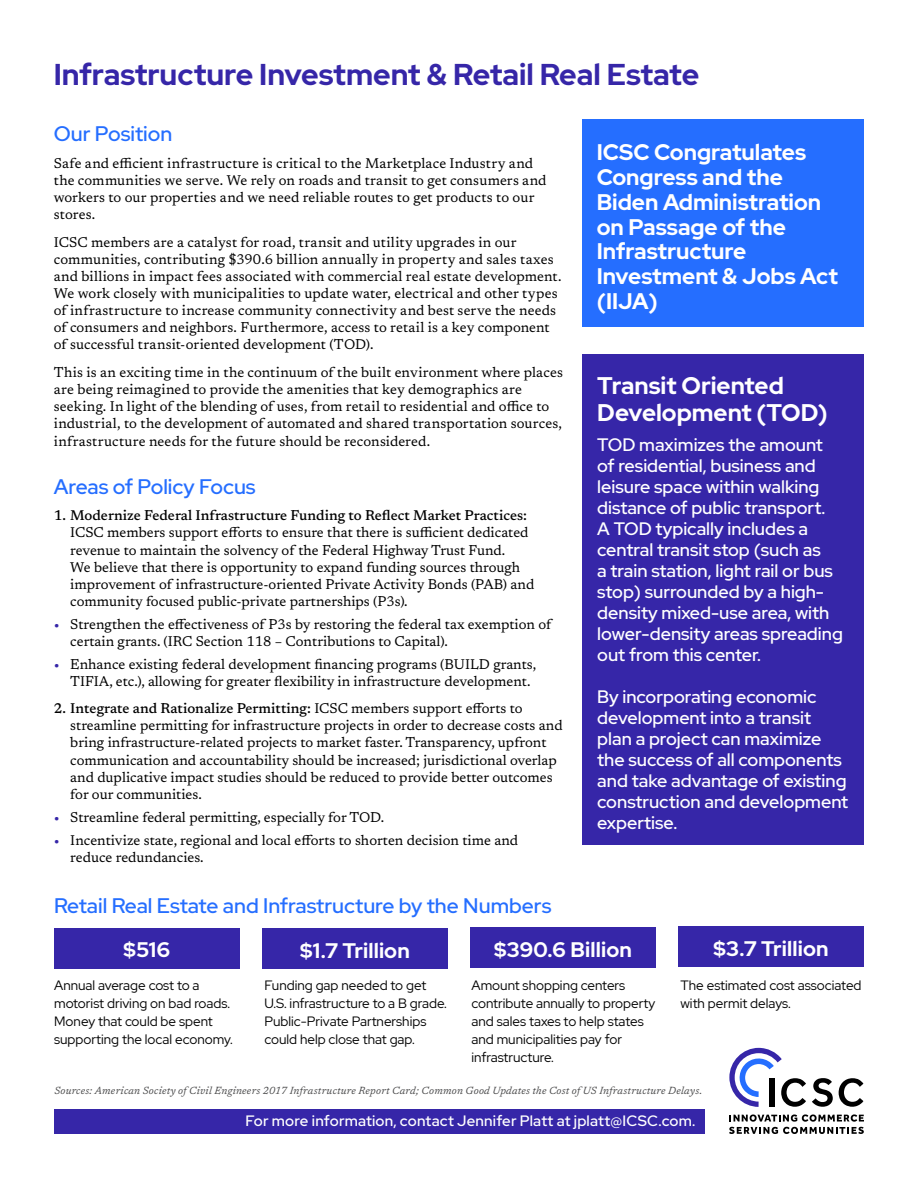
<style>
.page{position:relative;width:918px;height:1188px;background:#fff}
.page>*{position:absolute;margin:0;border:0;box-sizing:border-box;transform-origin:0 0}
.t1{font:700 30px "Red Hat Display";color:#3626a8}
.Pull_quote{font:700 24px/26.4px "Red Hat Display";color:#fff}
.Pull_quote-2{font:700 22.5px/24.8px "Red Hat Display";color:#fff}
.Subhead_2{font:500 21px "Red Hat Display";color:#256eff}
.White_copy_-_in_boxe{font:700 21px "Red Hat Display";letter-spacing:.01em;color:#fff}
.Body_text_2_-_first{font:500 21px "Red Hat Display";color:#256eff}
.Pull_quote-3{font:500 18px/21px "Red Hat Display";color:#fff}
.Footer_bold{font:500 15px "Red Hat Display";letter-spacing:.01em;color:#fff}
.Subhead_2-2{font:14.25px/17.1px "Newsreader";color:#000}
.Body_text_2_-_first-2{font:14.25px/17.2px "Newsreader";letter-spacing:.01em;color:#000}
.Body_text{font:13.5px/18px "Red Hat Display";color:#000}
.Source{font:italic 10.5px "Newsreader";letter-spacing:.02em;color:#4a4a4b}
.s1{font-weight:500}
.s2{color:#3626a8}
</style>
<div class="page">
<svg style="left:729px;top:1048px;width:77px;height:59px"></svg>
<svg style="left:812px;top:1078px;width:21px;height:29px"></svg>
<svg style="left:839px;top:1078px;width:24px;height:29px"></svg>
<svg style="left:729px;top:1114px;width:135px;height:20px"></svg>
<div style="left:582px;top:354px;width:282px;height:490px;background:#3626a8"></div>
<div style="left:54px;top:928px;width:186px;height:40px;background:#3626a8"></div>
<div style="left:262px;top:928px;width:186px;height:41px;background:#3626a8"></div>
<div style="left:470px;top:927px;width:186px;height:41px;background:#3626a8"></div>
<div style="left:678px;top:926px;width:186px;height:41px;background:#3626a8"></div>
<div style="left:54px;top:1109px;width:650px;height:25px;background:#3626a8"></div>
<div style="left:582px;top:120px;width:281px;height:207px;background:#256eff"></div>
<p class="t1" style="left:54px;top:54px;width:647px">Infrastructure Investment &amp; Retail Real Estate</p>
<p class="Subhead_2" style="left:54px;top:120px;width:120px">Our Position</p>
<p class="Subhead_2-2" style="left:54px;top:154px;width:494px">Safe and efficient infrastructure is critical to the Marketplace Industry and the communities we serve. We rely on roads and transit to get consumers and workers to our properties and we need reliable routes to get products to our stores.</p>
<p class="Subhead_2-2" style="left:54px;top:233px;width:509px">ICSC members are a catalyst for road, transit and utility upgrades in our communities, contributing $390.6 billion annually in property and sales taxes and billions in impact fees associated with commercial real estate development.<br>We work closely with municipalities to update water, electrical and other types of infrastructure to increase community connectivity and best serve the needs of consumers and neighbors. Furthermore, access to retail is a key component of successful transit-oriented development (TOD).</p>
<p class="Body_text_2_-_first-2" style="left:54px;top:363px;width:511px">This is an exciting time in the continuum of the built environment where places are being reimagined to provide the amenities that key demographics are seeking. In light of the blending of uses, from retail to residential and office to industrial, to the development of automated and shared transportation sources, infrastructure needs for the future should be reconsidered.</p>
<p class="Body_text_2_-_first" style="left:54px;top:473px;width:203px">Areas of Policy Focus</p>
<p class="Subhead_2-2" style="left:70px;top:506px;width:465px;text-indent:-16px"><span class="s1">1. Modernize Federal Infrastructure Funding to Reflect Market Practices:<br></span>ICSC members support efforts to ensure that there is sufficient dedicated revenue to maintain the solvency of the Federal Highway Trust Fund.<br>We believe that there is opportunity to expand funding sources through improvement of infrastructure-oriented Private Activity Bonds (PAB) and community focused public-private partnerships (P3s).</p>
<p class="Subhead_2-2" style="left:70px;top:615px;width:483px;text-indent:-16px"><span class="s2">•</span> Strengthen the effectiveness of P3s by restoring the federal tax exemption of certain grants. (IRC Section 118 – Contributions to Capital).</p>
<p class="Subhead_2-2" style="left:70px;top:655px;width:467px;text-indent:-16px"><span class="s2">•</span> Enhance existing federal development financing programs (BUILD grants,<br>TIFIA, etc.), allowing for greater flexibility in infrastructure development.</p>
<p class="Subhead_2-2" style="left:70px;top:699px;width:494px;text-indent:-16px"><span class="s1">2. Integrate and Rationalize Permitting:</span> ICSC members support efforts to streamline permitting for infrastructure projects in order to decrease costs and bring infrastructure-related projects to market faster. Transparency, upfront communication and accountability should be increased; jurisdictional overlap and duplicative impact studies should be reduced to provide better outcomes for our communities.</p>
<p class="Subhead_2-2" style="left:54px;top:808px;width:332px"><span class="s2">•</span> Streamline federal permitting, especially for TOD.</p>
<p class="Subhead_2-2" style="left:70px;top:831px;width:449px;text-indent:-16px"><span class="s2">•</span> Incentivize state, regional and local efforts to shorten decision time and reduce redundancies.</p>
<p class="Pull_quote-2" style="left:597px;top:140px;width:243px">ICSC Congratulates<br>Congress and the<br>Biden Administration on Passage of the<br>Infrastructure<br>Investment &amp; Jobs Act (IIJA)</p>
<p class="Pull_quote" style="left:597px;top:372px;width:232px">Transit Oriented<br>Development (TOD)</p>
<p class="Pull_quote-3" style="left:597px;top:434px;width:247px">TOD maximizes the amount of residential, business and leisure space within walking distance of public transport.<br>A TOD typically includes a central transit stop (such as<br>a train station, light rail or bus stop) surrounded by a high&shy;density mixed-use area, with lower-density areas spreading out from this center.</p>
<p class="Pull_quote-3" style="left:597px;top:686px;width:252px">By incorporating economic development into a transit plan a project can maximize the success of all components and take advantage of existing construction and development expertise.</p>
<p class="Subhead_2" style="left:54px;top:891px;width:499px">Retail Real Estate and Infrastructure by the Numbers</p>
<p class="White_copy_-_in_boxe" style="left:124px;top:936px;width:48px">$516</p>
<p class="White_copy_-_in_boxe" style="left:300px;top:937px;width:111px">$1.7 Trillion</p>
<p class="White_copy_-_in_boxe" style="left:494px;top:936px;width:139px">$390.6 Billion</p>
<p class="White_copy_-_in_boxe" style="left:714px;top:935px;width:116px">$3.7 Trillion</p>
<p class="Body_text" style="left:54px;top:976px;width:180px">Annual average cost to a motorist driving on bad roads.<br>Money that could be spent supporting the local economy.</p>
<p class="Source" style="left:54px;top:1083px;width:649px">Sources: American Society of Civil Engineers 2017 Infrastructure Report Card; Common Good Updates the Cost of US Infrastructure Delays.</p>
<p class="Body_text" style="left:264px;top:976px;width:184px">Funding gap needed to get<br>U.S. infrastructure to a B grade.<br>Public-Private Partnerships could help close that gap.</p>
<p class="Body_text" style="left:472px;top:976px;width:185px">Amount shopping centers contribute annually to property and sales taxes to help states and municipalities pay for infrastructure.</p>
<p class="Body_text" style="left:681px;top:976px;width:183px">The estimated cost associated with permit delays.</p>
<p class="Footer_bold" style="left:245px;top:1111px;width:452px">For more information, contact Jennifer Platt at jplatt@ICSC.com.</p>
</div>
